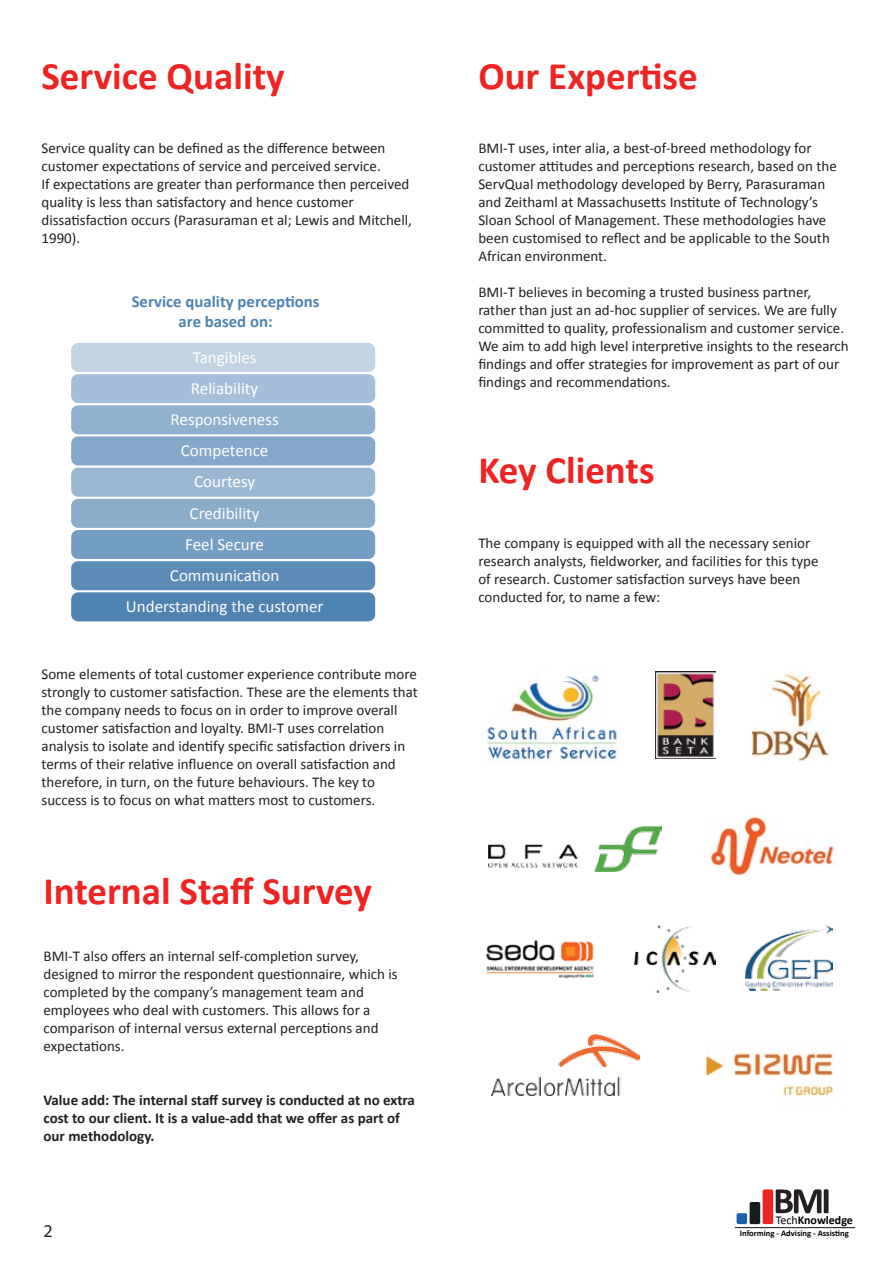
<style>
.page{position:relative;width:893px;height:1263px;background:#fff}
.page>*{position:absolute;margin:0;border:0;box-sizing:border-box;transform-origin:0 0}
.t1{font:700 39px "Calibri";color:#ee2424}
.t2{font:18px "Myriad Pro";color:#231f20}
.t3{font:16.95px/31.2px "Calibri";color:#fff;text-align:center}
.t4{font:700 16.8px/20.1px "Calibri";color:#4e83b2;text-align:center}
.t5{font:15px/18px "Calibri";color:#231f20}
.t6{font:700 15px/18px "Calibri";color:#231f20}
.t7{font:700 12px "Calibri";color:#010101}
.t8{font:700 8.55px "Calibri";color:#010101}
.s1{font-weight:400}
</style>
<div class="page">
<svg style="left:735px;top:1189px;width:120px;height:39px"></svg>
<div style="left:71px;top:343px;width:304px;height:29px;background:#c2d4e4;border-radius:7px"></div>
<div style="left:71px;top:374px;width:304px;height:29px;background:#a4bfd7;border-radius:7px"></div>
<div style="left:71px;top:405px;width:304px;height:29px;background:#8fb0ce;border-radius:7px"></div>
<div style="left:71px;top:436px;width:304px;height:29px;background:#83a8c9;border-radius:7px"></div>
<div style="left:71px;top:468px;width:304px;height:29px;background:#9bb8d3;border-radius:7px"></div>
<div style="left:71px;top:499px;width:304px;height:29px;background:#8aadcb;border-radius:7px"></div>
<div style="left:71px;top:530px;width:304px;height:29px;background:#749ec3;border-radius:7px"></div>
<div style="left:71px;top:561px;width:304px;height:29px;background:#5b8cb8;border-radius:7px"></div>
<div style="left:71px;top:592px;width:304px;height:29px;background:#4e83b2;border-radius:7px"></div>
<img style="left:752px;top:672px;width:78px;height:91px">
<img style="left:705px;top:1049px;width:129px;height:48px">
<img style="left:486px;top:940px;width:108px;height:39px">
<img style="left:709px;top:816px;width:126px;height:60px">
<img style="left:492px;top:1034px;width:148px;height:62px">
<img style="left:746px;top:925px;width:86px;height:65px">
<img style="left:489px;top:827px;width:172px;height:45px">
<img style="left:655px;top:671px;width:61px;height:87px">
<img style="left:483px;top:675px;width:136px;height:87px">
<img style="left:635px;top:925px;width:81px;height:68px">
<h1 class="t1" style="left:41px;top:51px;width:245px">Service Quality</h1>
<p class="t5" style="left:41px;top:140px;width:372px">Service quality can be defined as the difference between customer expectations of service and perceived service.<br>If expectations are greater than performance then perceived quality is less than satisfactory and hence customer dissatisfaction occurs (Parasuraman et al; Lewis and Mitchell, 1990).</p>
<p class="t4" style="left:132px;top:291px;width:189px">Service quality perceptions are based on:</p>
<p class="t3" style="left:126px;top:342px;width:199px">Tangibles<br>Reliability<br>Responsiveness<br>Competence<br>Courtesy<br>Credibility<br>Feel Secure<br>Communication<br>Understanding the customer</p>
<p class="t5" style="left:41px;top:665px;width:378px">Some elements of total customer experience contribute more strongly to customer satisfaction. These are the elements that the company needs to focus on in order to improve overall customer satisfaction and loyalty. BMI-T uses correlation analysis to isolate and identify specific satisfaction drivers in terms of their relative influence on overall satisfaction and therefore, in turn, on the future behaviours. The key to success is to focus on what matters most to customers.</p>
<h1 class="t1" style="left:44px;top:866px;width:330px">Internal Staff Survey</h1>
<p class="t5" style="left:44px;top:947px;width:356px">BMI-T also offers an internal self-completion survey, designed to mirror the respondent questionnaire, which is completed by the company’s management team and employees who deal with customers. This allows for a comparison of internal versus external perceptions and expectations.</p>
<p class="t6" style="left:44px;top:1091px;width:373px">Value add: The internal staff survey is conducted at no extra cost to our client. It is a value-add that we offer as part of our methodology.</p>
<p class="t2" style="left:44px;top:1219px;width:11px">2</p>
<h1 class="t1" style="left:478px;top:51px;width:221px">Our Expertise</h1>
<p class="t5" style="left:478px;top:140px;width:360px">BMI-T uses, inter alia, a best-of-breed methodology for customer attitudes and perceptions research, based on the ServQual methodology developed by Berry, Parasuraman and Zeithaml at Massachusetts Institute of Technology’s Sloan School of Management. These methodologies have been customised to reflect and be applicable to the South African environment.</p>
<p class="t5" style="left:478px;top:284px;width:372px">BMI-T believes in becoming a trusted business partner, rather than just an ad-hoc supplier of services. We are fully committed to quality, professionalism and customer service.<br>We aim to add high level interpretive insights to the research findings and offer strategies for improvement as part of our findings and recommendations.</p>
<h1 class="t1" style="left:478px;top:445px;width:178px">Key Clients</h1>
<p class="t5" style="left:478px;top:534px;width:342px">The company is equipped with all the necessary senior research analysts, fieldworker, and facilities for this type of research. Customer satisfaction surveys have been conducted for, to name a few:</p>
<p class="t7" style="left:776px;top:1212px;width:79px"><span class="s1">Tech</span>Knowledge</p>
<p class="t8" style="left:740px;top:1227px;width:110px">Informing - Advising - Assisting</p>
</div>
